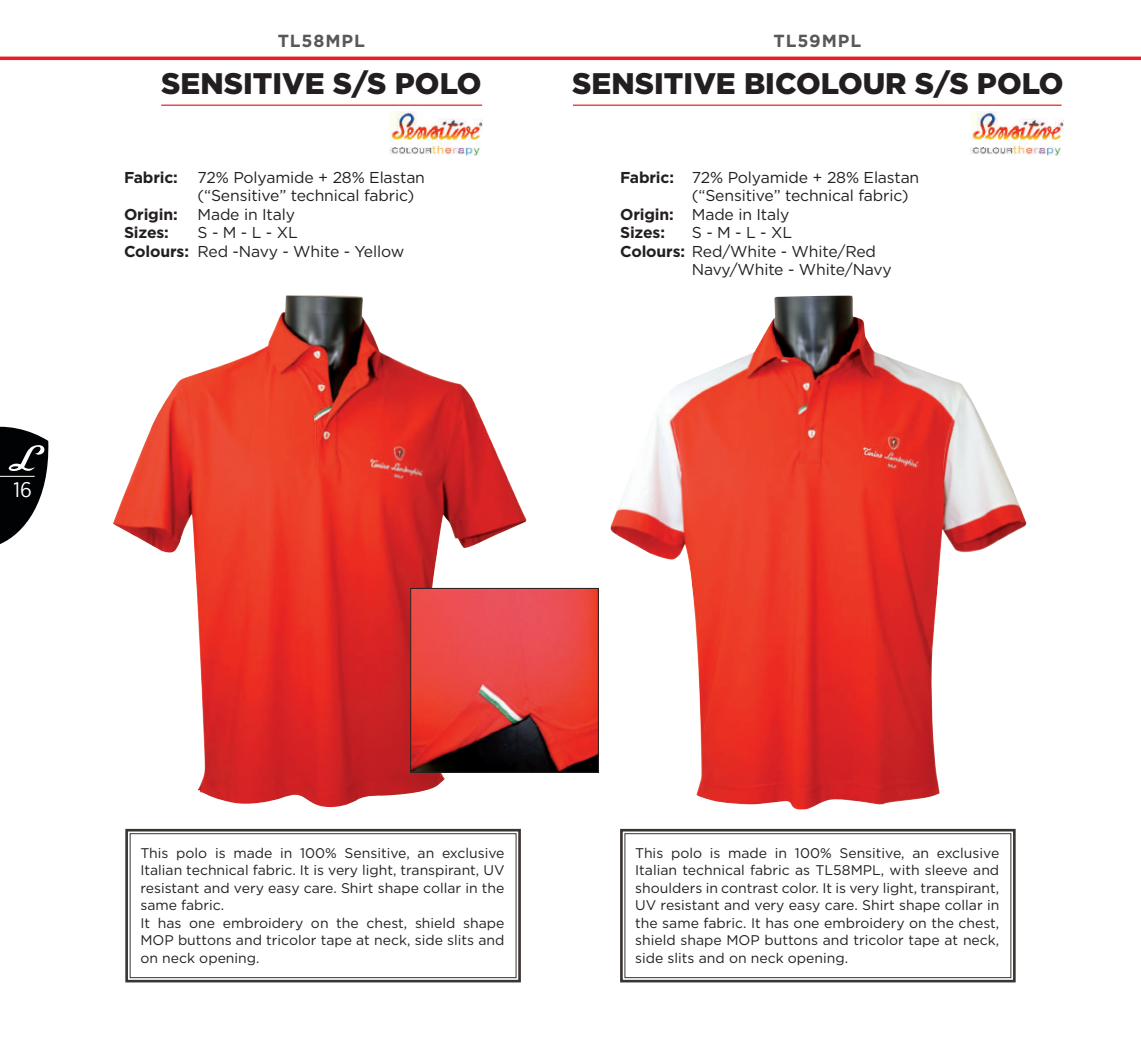
<style>
.page{position:relative;width:1141px;height:1042px;background:#fff}
.page>*{position:absolute;margin:0;border:0;box-sizing:border-box;transform-origin:0 0}
.t1{font:900 29.75px "Gotham";color:#231f20}
.t2{font:21px "Gotham Narrow";color:#fff}
.t3{font:700 17.5px "Gotham";letter-spacing:.05em;color:#57585a}
.t4{font:15.75px/18.4px "Gotham";letter-spacing:-.01em;color:#231f20}
.t5{font:700 15.75px "Gotham";letter-spacing:-.01em;color:#231f20}
.t6{font:14px/17.5px "Gotham";color:#231f20;text-align:justify}
.s1{font-weight:700}
</style>
<div class="page">
<hr style="left:0;top:57px;width:1141px;height:3px;background:#ee1d23">
<img style="left:610px;top:296px;width:416px;height:514px">
<img style="left:113px;top:295px;width:414px;height:512px">
<img style="left:412px;top:590px;width:185px;height:181px">
<div style="left:410px;top:588px;width:189px;height:185px;border:1px solid #231f20"></div>
<img style="left:389px;top:111px;width:93px;height:45px">
<img style="left:970px;top:111px;width:93px;height:45px">
<svg style="left:0;top:426px;width:49px;height:118px"></svg>
<hr style="left:0;top:476px;width:35px;height:1px;background:#fff">
<hr style="left:161px;top:105px;width:321px;height:1px;background:#ee1d23">
<hr style="left:573px;top:105px;width:489px;height:1px;background:#ee1d23">
<svg style="left:620px;top:828px;width:396px;height:155px"></svg>
<div style="left:624px;top:833px;width:387px;height:145px;border:1px solid #3b3532"></div>
<svg style="left:125px;top:828px;width:396px;height:155px"></svg>
<div style="left:130px;top:833px;width:386px;height:145px;border:1px solid #3b3532"></div>
<h2 class="t2" style="left:14px;top:476px;width:20px">16</h2>
<p class="t3" style="left:278px;top:30px;width:89px">TL58MPL</p>
<p class="t3" style="left:774px;top:30px;width:89px">TL59MPL</p>
<h1 class="t1" style="left:161px;top:66px;width:322px">SENSITIVE S/S POLO</h1>
<h1 class="t1" style="left:572px;top:66px;width:493px">SENSITIVE BICOLOUR S/S POLO</h1>
<p class="t4" style="left:198px;top:168px;width:229px;text-indent:-74px"><span class="s1">Fabric:</span> 72% Polyamide + 28% Elastan (“Sensitive” technical fabric)</p>
<p class="t5" style="left:124px;top:205px;width:55px">Origin:</p>
<p class="t4" style="left:198px;top:205px;width:99px">Made in Italy</p>
<p class="t5" style="left:124px;top:223px;width:46px">Sizes:</p>
<p class="t4" style="left:124px;top:223px;width:282px;text-indent:74px">S - M - L - XL<br><span class="s1">Colours:</span> Red -Navy - White - Yellow</p>
<p class="t4" style="left:620px;top:168px;width:301px"><span class="s1">Fabric:</span> 72% Polyamide + 28% Elastan</p>
<p class="t4" style="left:692px;top:186px;width:218px">(“Sensitive” technical fabric)</p>
<p class="t4" style="left:620px;top:205px;width:171px"><span class="s1">Origin:</span> Made in Italy</p>
<p class="t5" style="left:620px;top:223px;width:46px">Sizes:</p>
<p class="t4" style="left:692px;top:223px;width:102px">S - M - L - XL</p>
<p class="t4" style="left:620px;top:241px;width:257px"><span class="s1">Colours:</span> Red/White - White/Red</p>
<p class="t4" style="left:692px;top:260px;width:201px">Navy/White - White/Navy</p>
<p class="t6" style="left:140px;top:844px;width:366px;text-align:left">This polo is made in 100% Sensitive, an exclusive Italian technical fabric. It is very light, transpirant, UV resistant and very easy care. Shirt shape collar in the same fabric.<br>It has one embroidery on the chest, shield shape MOP buttons and tricolor tape at neck, side slits and on neck opening.</p>
<p class="t6" style="left:635px;top:844px;width:366px">This polo is made in 100% Sensitive, an exclusive Italian technical fabric as TL58MPL, with sleeve and shoulders in contrast color. It is very light, transpirant, UV resistant and very easy care. Shirt shape collar in the same fabric. It has one embroidery on the chest, shield shape MOP buttons and tricolor tape at neck, side slits and on neck opening.</p>
</div>
